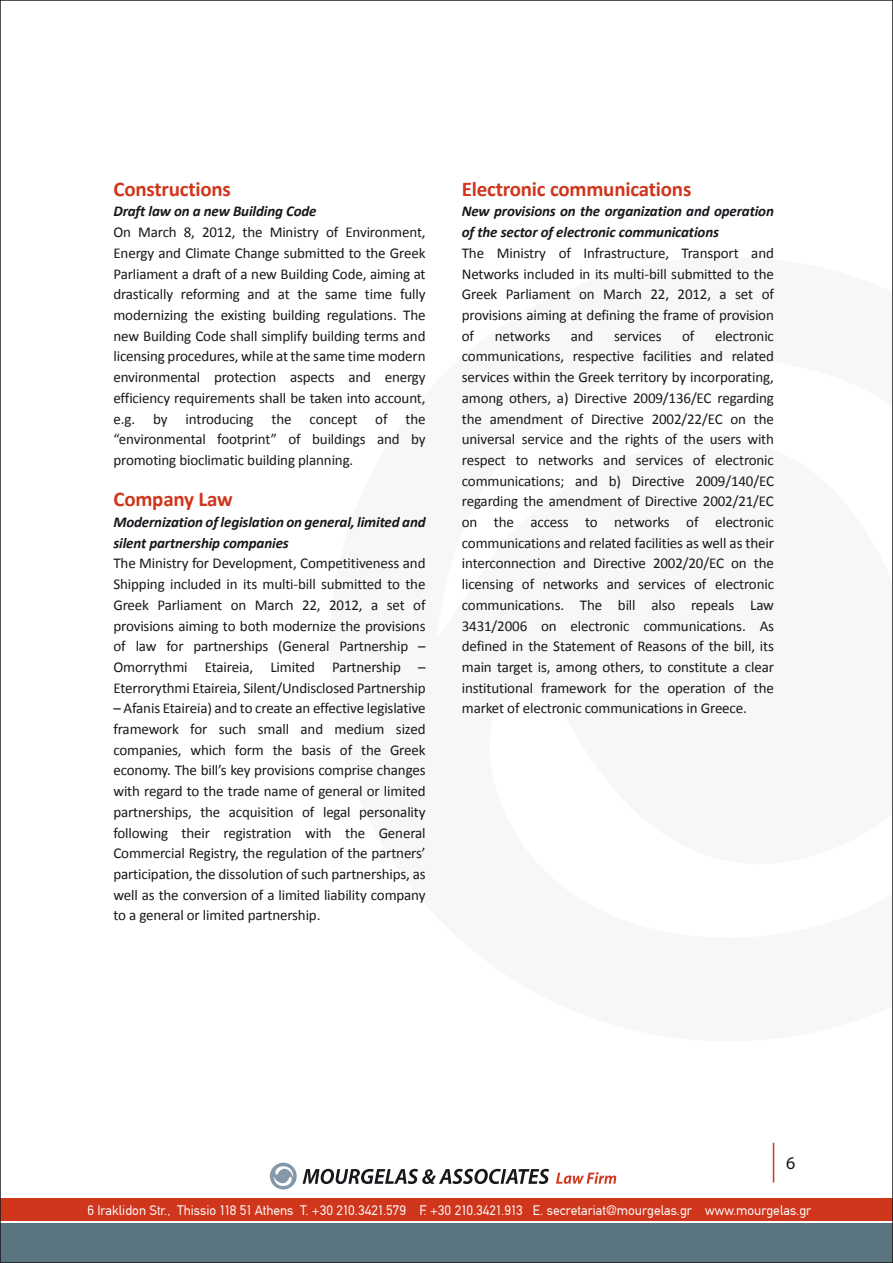
<style>
.page{position:relative;width:893px;height:1263px;background:#fff}
.page>*{position:absolute;margin:0;border:0;box-sizing:border-box;transform-origin:0 0}
.t1{font:700 21px "Calibri";letter-spacing:-.01em;color:#cf361c}
.t2{font:18px "Myriad Pro";color:#1a171c}
.t3{font:15px/20.7px "Calibri";letter-spacing:-.01em;color:#1a171c}
.t4{font:13.5px "CF Din";color:#fff}
.s1{font-weight:700;font-style:italic}
</style>
<div class="page">
<div style="left:1px;top:1224px;width:892px;height:39px;background:#5a757f"></div>
<div style="left:1px;top:1199px;width:892px;height:22px;background:#cf361c"></div>
<hr style="left:773px;top:1143px;width:1px;height:39px;background:#cf361c">
<div style="left:270px;top:1163px;width:27px;height:26px;background:#8498a9;border-radius:50%"></div>
<svg style="left:273px;top:1164px;width:20px;height:23px"></svg>
<svg style="left:303px;top:1169px;width:246px;height:15px"></svg>
<svg style="left:556px;top:1172px;width:60px;height:12px"></svg>
<p class="t1" style="left:113px;top:175px;width:119px">Constructions</p>
<p class="t3" style="left:113px;top:201px;width:314px"><span class="s1">Draft law on a new Building Code<br></span>On March 8, 2012, the Ministry of Environment, Energy and Climate Change submitted to the Greek Parliament a draft of a new Building Code, aiming at drastically reforming and at the same time fully modernizing the existing building regulations. The new Building Code shall simplify building terms and licensing procedures, while at the same time modern environmental protection aspects and energy efficiency requirements shall be taken into account, e.g. by introducing the concept of the “environmental footprint” of buildings and by promoting bioclimatic building planning.</p>
<p class="t1" style="left:113px;top:486px;width:121px">Company Law</p>
<p class="t3" style="left:113px;top:512px;width:314px"><span class="s1">Modernization of legislation on general, limited and silent partnership companies<br></span>Τhe Ministry for Development, Competitiveness and Shipping included in its multi-bill submitted to the Greek Parliament on March 22, 2012, a set of provisions aiming to both modernize the provisions of law for partnerships (General Partnership – Omorrythmi Etaireia, Limited Partnership – Eterrorythmi Etaireia, Silent/Undisclosed Partnership</p>
<p class="t3" style="left:113px;top:698px;width:314px;text-align:justify">– Afanis Etaireia) and to create an effective legislative framework for such small and medium sized companies, which form the basis of the Greek economy. The bill’s key provisions comprise changes with regard to the trade name of general or limited partnerships, the acquisition of legal personality following their registration with the General Commercial Registry, the regulation of the partners’ participation, the dissolution of such partnerships, as well as the conversion of a limited liability company to a general or limited partnership.</p>
<p class="t1" style="left:462px;top:175px;width:231px">Electronic communications</p>
<p class="t3" style="left:462px;top:201px;width:314px"><span class="s1">New provisions on the organization and operation of the sector of electronic communications<br></span>The Ministry of Infrastructure, Transport and Networks included in its multi-bill submitted to the Greek Parliament on March 22, 2012, a set of provisions aiming at defining the frame of provision of</p>
<p class="t3" style="left:495px;top:325px;width:57px">networks</p>
<p class="t3" style="left:571px;top:325px;width:24px">and</p>
<p class="t3" style="left:614px;top:325px;width:49px">services</p>
<p class="t3" style="left:682px;top:325px;width:14px">of</p>
<p class="t3" style="left:462px;top:325px;width:314px;text-align:justify;text-indent:253px">electronic communications, respective facilities and related services within the Greek territory by incorporating, among others, a) Directive 2009/136/EC regarding the amendment of Directive 2002/22/EC on the universal service and the rights of the users with respect to networks and services of electronic communications; and b) Directive 2009/140/EC regarding the amendment of Directive 2002/21/EC on the access to networks of electronic communications and related facilities as well as their interconnection and Directive 2002/20/EC on the licensing of networks and services of electronic communications. The bill also repeals Law 3431/2006 on electronic communications. As defined in the Statement of Reasons of the bill, its main target is, among others, to constitute a clear institutional framework for the operation of the market of electronic communications in Greece.</p>
<p class="t2" style="left:786px;top:1152px;width:11px">6</p>
<p class="t4" style="left:87px;top:1202px;width:725px">6 Iraklidon Str., Thissio 118 51 Athens T. +30 210.3421.579 F. +30 210.3421.913 E. secretariat@mourgelas.gr www.mourgelas.gr</p>
</div>
